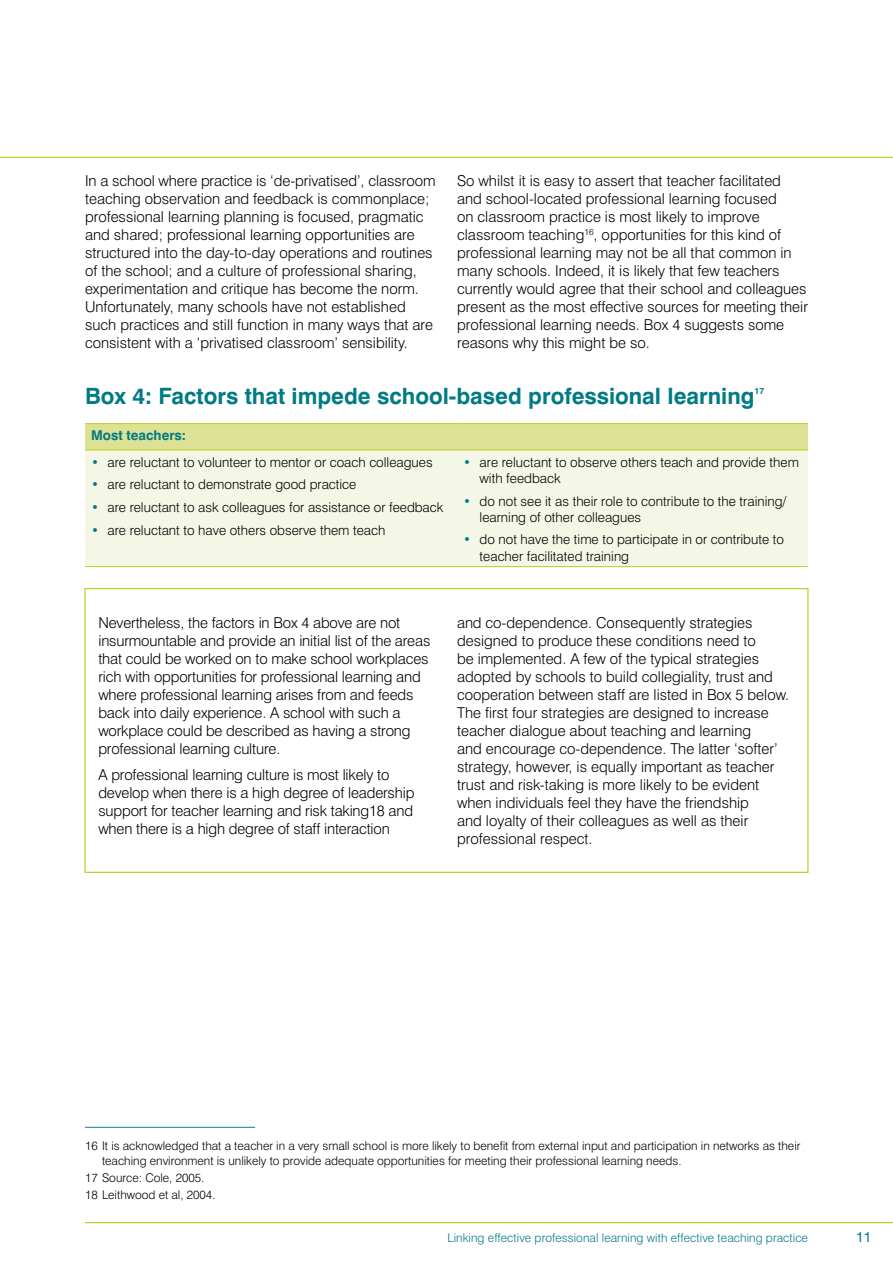
<style>
.page{position:relative;width:893px;height:1263px;background:#fff}
.page>*{position:absolute;margin:0;border:0;box-sizing:border-box;transform-origin:0 0}
.t1{font:700 22.5px "Swiss 721 BT";color:#007b85}
.t2{font:300 15px/18px "Swiss 721 BT";color:#000}
.t3{font:14.25px "Swiss 721 BT";color:#007b85}
.t4{font:300 13.5px/16.2px "Swiss 721 BT";color:#000}
.t5{font:700 13.5px "Swiss 721 BT";color:#007b85}
.t6{font:300 12px/15px "Swiss 721 BT";color:#000}
.t7{font:300 12px "Swiss 721 BT";letter-spacing:.005em;color:#007b85}
.t8{font:700 8.7px "Swiss 721 BT";color:#007b85}
.s1{font-weight:700;color:#007b85}
</style>
<div class="page">
<hr style="left:0;top:157px;width:893px;height:1px;background:#c2cd23">
<hr style="left:85px;top:1222px;width:808px;height:1px;background:#c2cd23">
<div style="left:85px;top:424px;width:723px;height:25px;background:#dce194"></div>
<div style="left:85px;top:450px;width:723px;height:116px;background:#f5f7e6"></div>
<hr style="left:85px;top:566px;width:372px;height:1px;background:#c2cd23">
<hr style="left:457px;top:566px;width:351px;height:1px;background:#c2cd23">
<hr style="left:85px;top:423px;width:372px;height:1px;background:#c2cd23">
<hr style="left:457px;top:423px;width:351px;height:1px;background:#c2cd23">
<hr style="left:85px;top:449px;width:372px;height:1px;background:#c2cd23">
<hr style="left:457px;top:449px;width:351px;height:1px;background:#c2cd23">
<hr style="left:85px;top:1127px;width:170px;height:1px;background:#007b85">
<p class="t2" style="left:85px;top:172px;width:352px">In a school where practice is ‘de-privatised’, classroom teaching observation and feedback is commonplace; professional learning planning is focused, pragmatic and shared; professional learning opportunities are structured into the day-to-day operations and routines of the school; and a culture of professional sharing, experimentation and critique has become the norm.<br>Unfortunately, many schools have not established such practices and still function in many ways that are consistent with a ‘privatised classroom’ sensibility.</p>
<p class="t2" style="left:457px;top:172px;width:352px">So whilst it is easy to assert that teacher facilitated and school-located professional learning focused<br>on classroom practice is most likely to improve classroom teaching<sup>16</sup>, opportunities for this kind of professional learning may not be all that common in many schools. Indeed, it is likely that few teachers currently would agree that their school and colleagues present as the most effective sources for meeting their professional learning needs. Box 4 suggests some reasons why this might be so.</p>
<h1 class="t1" style="left:85px;top:383px;width:671px">Box 4: Factors that impede school-based professional learning</h1>
<p class="t8" style="left:754px;top:386px;width:11px">17</p>
<p class="t5" style="left:91px;top:427px;width:97px">Most teachers:</p>
<p class="t4" style="left:91px;top:454px;width:343px"><span class="s1">•</span> are reluctant to volunteer to mentor or coach colleagues</p>
<p class="t4" style="left:91px;top:476px;width:267px"><span class="s1">•</span> are reluctant to demonstrate good practice</p>
<p class="t4" style="left:91px;top:499px;width:354px"><span class="s1">•</span> are reluctant to ask colleagues for assistance or feedback</p>
<p class="t4" style="left:91px;top:521px;width:296px"><span class="s1">•</span> are reluctant to have others observe them teach</p>
<p class="t4" style="left:480px;top:454px;width:321px;text-indent:-16px"><span class="s1">•</span> are reluctant to observe others teach and provide them with feedback</p>
<p class="t4" style="left:480px;top:493px;width:308px;text-indent:-16px"><span class="s1">•</span> do not see it as their role to contribute to the training/ learning of other colleagues</p>
<p class="t4" style="left:480px;top:531px;width:306px;text-indent:-16px"><span class="s1">•</span> do not have the time to participate in or contribute to teacher facilitated training</p>
<p class="t2" style="left:98px;top:613px;width:333px">Nevertheless, the factors in Box 4 above are not insurmountable and provide an initial list of the areas that could be worked on to make school workplaces rich with opportunities for professional learning and where professional learning arises from and feeds back into daily experience. A school with such a workplace could be described as having a strong professional learning culture.</p>
<p class="t2" style="left:98px;top:766px;width:317px">A professional learning culture is most likely to develop when there is a high degree of leadership support for teacher learning and risk taking18 and when there is a high degree of staff interaction</p>
<p class="t2" style="left:457px;top:613px;width:333px">and co-dependence. Consequently strategies designed to produce these conditions need to<br>be implemented. A few of the typical strategies adopted by schools to build collegiality, trust and cooperation between staff are listed in Box 5 below.<br>The first four strategies are designed to increase teacher dialogue about teaching and learning<br>and encourage co-dependence. The latter ‘softer’ strategy, however, is equally important as teacher trust and risk-taking is more likely to be evident when individuals feel they have the friendship<br>and loyalty of their colleagues as well as their professional respect.</p>
<p class="t6" style="left:102px;top:1138px;width:700px;text-indent:-17px">16 It is acknowledged that a teacher in a very small school is more likely to benefit from external input and participation in networks as their teaching environment is unlikely to provide adequate opportunities for meeting their professional learning needs.</p>
<p class="t6" style="left:85px;top:1169px;width:132px;line-height:17.1px">17 Source: Cole, 2005.<br>18 Leithwood et al, 2004.</p>
<p class="t7" style="left:447px;top:1230px;width:362px">Linking effective professional learning with effective teaching practice</p>
<p class="t3" style="left:856px;top:1228px;width:17px">11</p>
</div>
